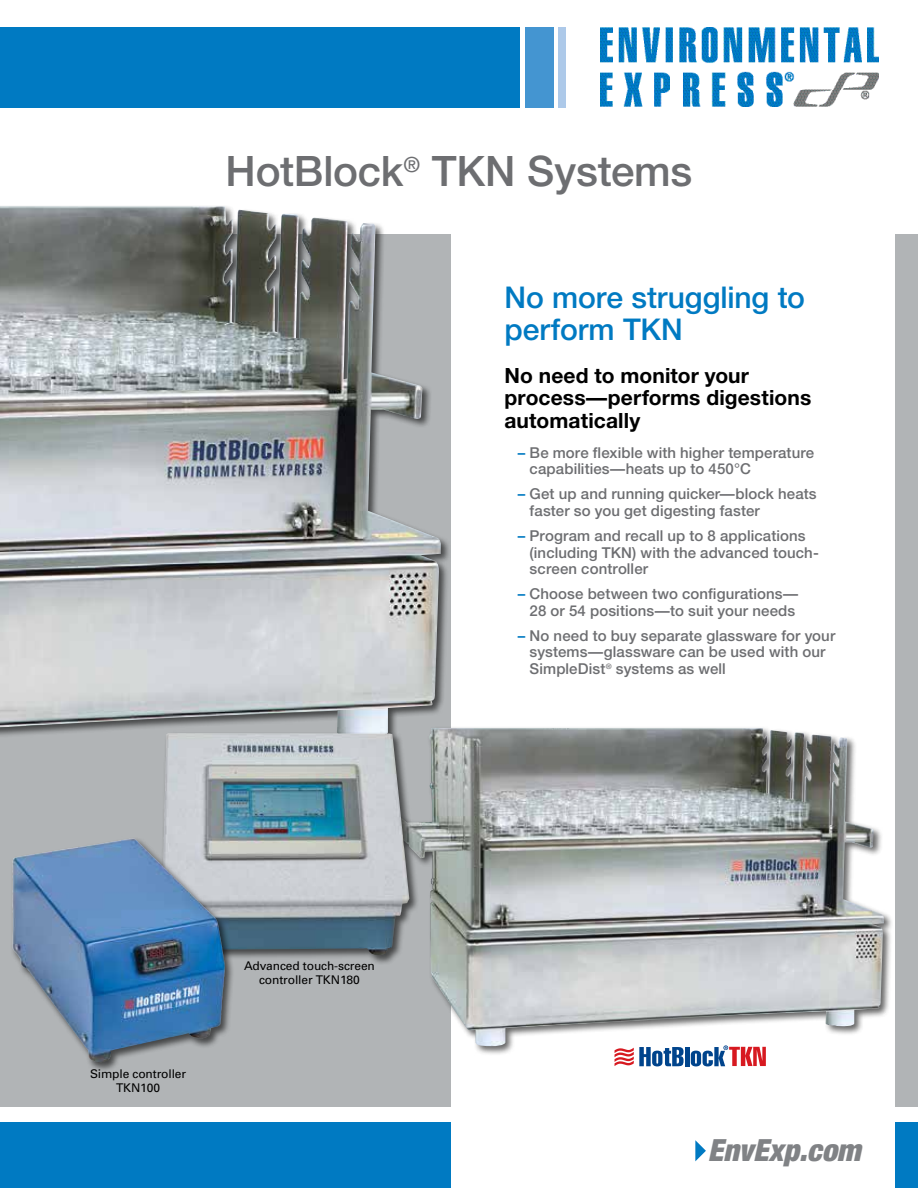
<style>
.page{position:relative;width:918px;height:1188px;background:#fff}
.page>*{position:absolute;margin:0;border:0;box-sizing:border-box;transform-origin:0 0}
.t1{font:500 42px "Helvetica Neue";letter-spacing:-.005em;color:#6d6e71}
.t2{font:italic 900 condensed 30.6px "Helvetica Neue";color:#808285}
.t3{font:500 30px/31.5px "Helvetica Neue";letter-spacing:-.005em;color:#007ac2}
.t4{font:700 21px/22.5px "Helvetica Neue";letter-spacing:.005em;color:#000}
.t5{font:500 15px/16.5px "Helvetica Neue";letter-spacing:.005em;color:#6d6e71}
.t6{font:12px/13.5px "Univers";letter-spacing:-.01em;color:#000;text-align:center}
.s1{color:#007ac2}
</style>
<div class="page">
<div style="left:0;top:1122px;width:451px;height:66px;background:#007ac2"></div>
<div style="left:895px;top:234px;width:23px;height:872px;background:#b1b4b6"></div>
<div style="left:895px;top:1122px;width:23px;height:66px;background:#007ac2"></div>
<svg style="left:695px;top:1140px;width:11px;height:21px"></svg>
<div style="left:0;top:27px;width:520px;height:80px;background:#007ac2"></div>
<div style="left:525px;top:27px;width:28px;height:80px;background:#4495d1"></div>
<div style="left:558px;top:27px;width:7px;height:80px;background:#adc9e9"></div>
<img style="left:600px;top:27px;width:279px;height:80px">
<div style="left:0;top:234px;width:451px;height:873px;background:#b1b4b6"></div>
<div style="left:0;top:204px;width:451px;height:543px;background:#000;opacity:.61"></div>
<img style="left:0;top:206px;width:441px;height:532px">
<div style="left:395px;top:726px;width:499px;height:330px;background:#000;opacity:.61"></div>
<img style="left:397px;top:728px;width:487px;height:318px">
<div style="left:161px;top:731px;width:258px;height:236px;background:#000;opacity:.61"></div>
<img style="left:162px;top:733px;width:247px;height:239px">
<div style="left:10px;top:836px;width:225px;height:236px;background:#000;opacity:.61"></div>
<img style="left:12px;top:839px;width:116px;height:223px">
<svg style="left:615px;top:1047px;width:69px;height:19px"></svg>
<hr style="left:685px;top:1047px;width:4px;height:19px;background:#00448c">
<svg style="left:691px;top:1045px;width:75px;height:21px"></svg>
<h1 class="t1" style="left:226px;top:146px;width:468px">HotBlock<sup>®</sup> TKN Systems</h1>
<h3 class="t3" style="left:504px;top:282px;width:302px">No more struggling to perform TKN</h3>
<h3 class="t4" style="left:504px;top:364px;width:308px">No need to monitor your process—performs digestions automatically</h3>
<p class="t5" style="left:530px;top:444px;width:286px;text-indent:-12px"><span class="s1">–</span> Be more flexible with higher temperature capabilities—heats up to 450°C</p>
<p class="t5" style="left:530px;top:486px;width:289px;text-indent:-12px"><span class="s1">–</span> Get up and running quicker—block heats faster so you get digesting faster</p>
<p class="t5" style="left:530px;top:527px;width:291px;text-indent:-12px"><span class="s1">–</span> Program and recall up to 8 applications (including TKN) with the advanced touch&shy;screen controller</p>
<p class="t5" style="left:518px;top:585px;width:282px;text-align:center"><span class="s1">–</span> Choose between two configurations—<br>28 or 54 positions—to suit your needs</p>
<p class="t5" style="left:530px;top:627px;width:307px;text-indent:-12px"><span class="s1">–</span> No need to buy separate glassware for your systems—glassware can be used with our<br>SimpleDist<sup>®</sup> systems as well</p>
<p class="t6" style="left:90px;top:1067px;width:98px">Simple controller<br>TKN100</p>
<p class="t6" style="left:244px;top:959px;width:132px">Advanced touch-screen controller TKN180</p>
<h2 class="t2" style="left:708px;top:1132px;width:154px">EnvExp.com</h2>
</div>
